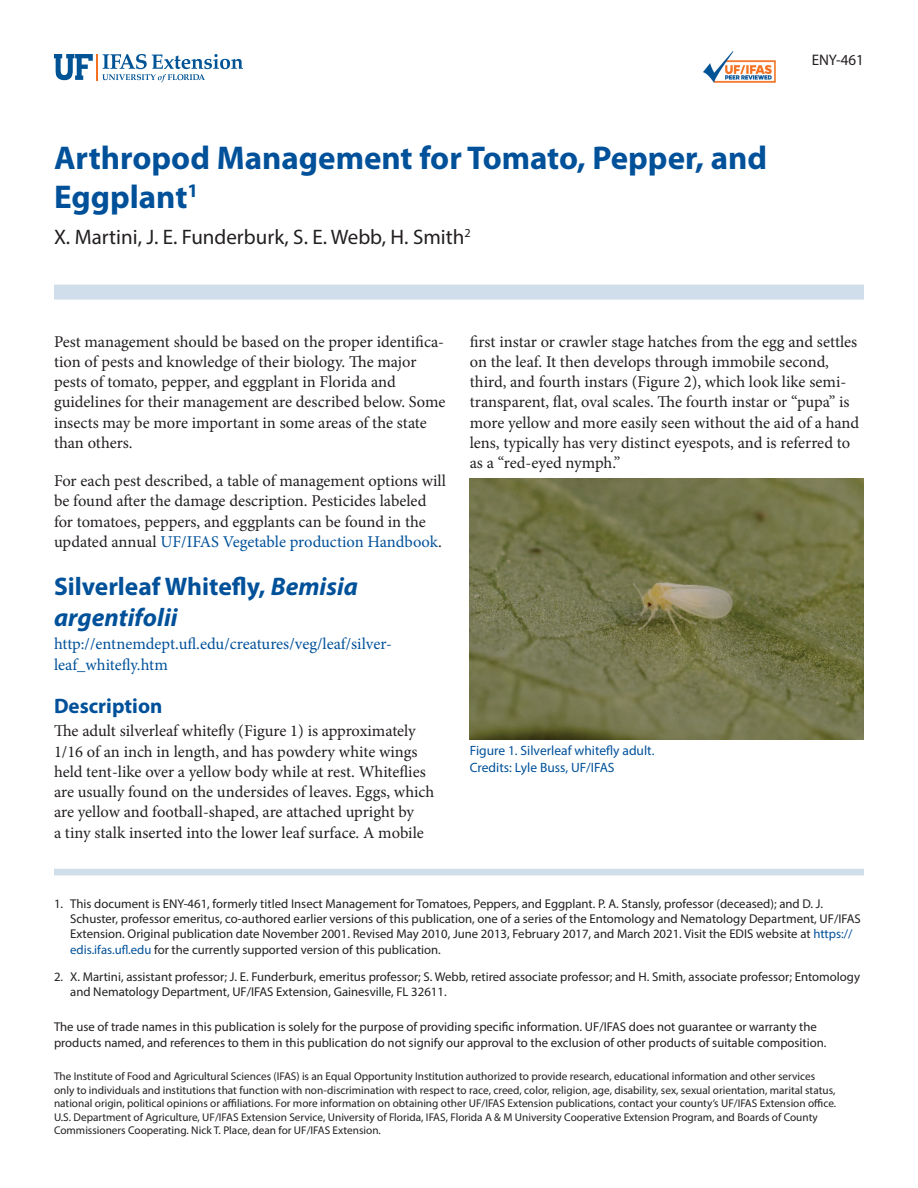
<style>
.page{position:relative;width:918px;height:1188px;background:#fff}
.page>*{position:absolute;margin:0;border:0;box-sizing:border-box;transform-origin:0 0}
.TitleRegular{font:700 33px/39.6px "Myriad Pro";color:#01519a}
.SectionHeading0{font:700 25.5px/30.6px "Myriad Pro";color:#01519a}
.Author{font:21px "Myriad Pro";color:#231f20}
.SectionHeading1{font:700 21px "Myriad Pro";color:#01519a}
.Paragraph{font:16.5px/20.2px "Minion Pro";color:#231f20}
.Paragraph-2{font:16.5px/20.2px "Minion Pro";color:#01519a}
.PubNumber{font:15.3px "Myriad Pro";color:#231f20}
.t1{font:13.5px/16.5px "Myriad Pro";color:#01519a}
.LegalNotice{font:12.75px/15.3px "Myriad Pro";color:#231f20}
.Disclaimer{font:11.25px/13.5px "Myriad Pro";color:#231f20}
.s1{color:#01519a}
.s2{font-style:italic}
</style>
<div class="page">
<img style="left:703px;top:52px;width:72px;height:30px">
<svg style="left:54px;top:54px;width:189px;height:28px"></svg>
<div style="left:54px;top:285px;width:810px;height:15px;background:#d0deeb"></div>
<div style="left:54px;top:869px;width:810px;height:6px;background:#d0deeb"></div>
<img style="left:470px;top:478px;width:394px;height:262px">
<p class="TitleRegular" style="left:54px;top:137px;width:715px">Arthropod Management for Tomato, Pepper, and<br>Eggplant<sup>1</sup></p>
<p class="Author" style="left:54px;top:224px;width:418px">X. Martini, J. E. Funderburk, S. E. Webb, H. Smith<sup>2</sup></p>
<p class="PubNumber" style="left:812px;top:51px;width:54px">ENY-461</p>
<p class="Paragraph" style="left:54px;top:331px;width:393px">Pest management should be based on the proper identifica&shy;tion of pests and knowledge of their biology. The major pests of tomato, pepper, and eggplant in Florida and guidelines for their management are described below. Some insects may be more important in some areas of the state than others.</p>
<p class="Paragraph" style="left:54px;top:471px;width:394px">For each pest described, a table of management options will be found after the damage description. Pesticides labeled for tomatoes, peppers, and eggplants can be found in the updated annual <span class="s1">UF/IFAS Vegetable production Handbook</span>.</p>
<p class="SectionHeading0" style="left:54px;top:571px;width:305px">Silverleaf Whitefly, <span class="s2">Bemisia argentifolii</span></p>
<p class="Paragraph-2" style="left:54px;top:634px;width:340px">http://entnemdept.ufl.edu/creatures/veg/leaf/silver&shy;leaf_whitefly.htm</p>
<p class="SectionHeading1" style="left:54px;top:692px;width:110px">Description</p>
<p class="Paragraph" style="left:54px;top:721px;width:382px">The adult silverleaf whitefly (Figure 1) is approximately 1/16 of an inch in length, and has powdery white wings held tent-like over a yellow body while at rest. Whiteflies are usually found on the undersides of leaves. Eggs, which are yellow and football-shaped, are attached upright by<br>a tiny stalk inserted into the lower leaf surface. A mobile</p>
<p class="Paragraph" style="left:470px;top:331px;width:391px">first instar or crawler stage hatches from the egg and settles on the leaf. It then develops through immobile second, third, and fourth instars (Figure 2), which look like semi&shy;transparent, flat, oval scales. The fourth instar or “pupa” is more yellow and more easily seen without the aid of a hand lens, typically has very distinct eyespots, and is referred to as a “red-eyed nymph.”</p>
<p class="t1" style="left:470px;top:743px;width:186px">Figure 1. Silverleaf whitefly adult.<br>Credits: Lyle Buss, UF/IFAS</p>
<p class="LegalNotice" style="left:70px;top:896px;width:792px;text-indent:-16px">1. This document is ENY-461, formerly titled Insect Management for Tomatoes, Peppers, and Eggplant. P. A. Stansly, professor (deceased); and D. J.<br>Schuster, professor emeritus, co-authored earlier versions of this publication, one of a series of the Entomology and Nematology Department, UF/IFAS Extension. Original publication date November 2001. Revised May 2010, June 2013, February 2017, and March 2021. Visit the EDIS website at <span class="s1">https:// edis.ifas.ufl.edu</span> for the currently supported version of this publication.</p>
<p class="LegalNotice" style="left:70px;top:969px;width:791px;text-indent:-16px">2. X. Martini, assistant professor; J. E. Funderburk, emeritus professor; S. Webb, retired associate professor; and H. Smith, associate professor; Entomology and Nematology Department, UF/IFAS Extension, Gainesville, FL 32611.</p>
<p class="LegalNotice" style="left:54px;top:1019px;width:774px">The use of trade names in this publication is solely for the purpose of providing specific information. UF/IFAS does not guarantee or warranty the products named, and references to them in this publication do not signify our approval to the exclusion of other products of suitable composition.</p>
<p class="Disclaimer" style="left:54px;top:1069px;width:784px">The Institute of Food and Agricultural Sciences (IFAS) is an Equal Opportunity Institution authorized to provide research, educational information and other services only to individuals and institutions that function with non-discrimination with respect to race, creed, color, religion, age, disability, sex, sexual orientation, marital status, national origin, political opinions or affiliations. For more information on obtaining other UF/IFAS Extension publications, contact your county’s UF/IFAS Extension office.<br>U.S. Department of Agriculture, UF/IFAS Extension Service, University of Florida, IFAS, Florida A &amp; M University Cooperative Extension Program, and Boards of County Commissioners Cooperating. Nick T. Place, dean for UF/IFAS Extension.</p>
</div>
